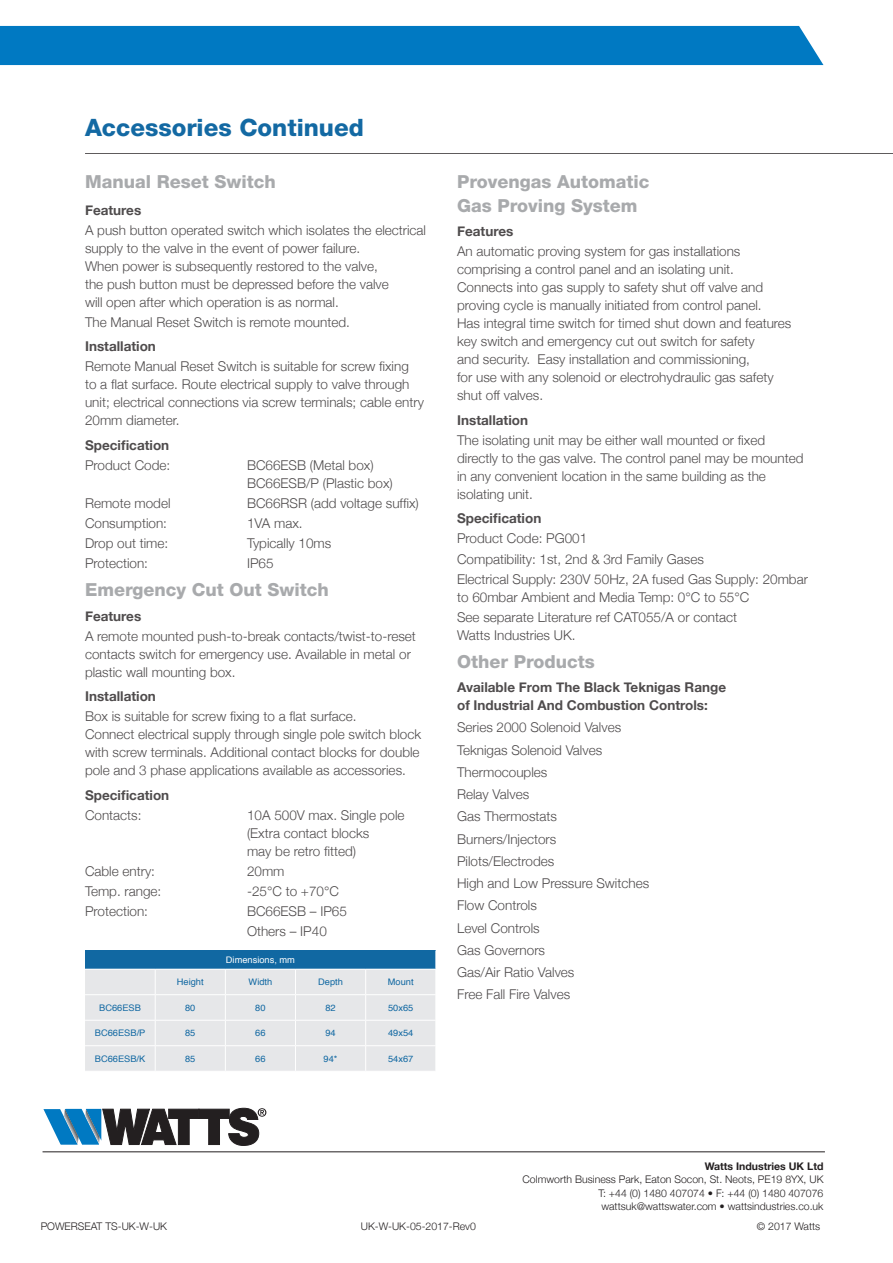
<style>
.page{position:relative;width:893px;height:1263px;background:#fff}
.page>*{position:absolute;margin:0;border:0;box-sizing:border-box;transform-origin:0 0}
.t1{font:800 24px "Helvetica Neue LT Std";color:#1369a3}
.t2{font:800 18px/24px "Helvetica Neue LT Std";color:#939598}
.t3{font:300 13.5px/18px "Helvetica Neue";color:#231f20}
.t4{font:700 13.5px/18px "Helvetica Neue";color:#231f20}
.t5{font:300 10.5px/13.5px "Helvetica Neue";color:#231f20;text-align:justify}
.t6{font:700 10.5px "Helvetica Neue";color:#231f20}
.t7{font:9px "Helvetica";color:#1168a2}
.t8{font:9px "Helvetica";color:#fff}
</style>
<div class="page">
<hr style="left:85px;top:153px;width:808px;height:1px;background:#231f20">
<svg style="left:85px;top:950px;width:351px;height:121px;background:#c6d4df"></svg>
<svg style="left:43px;top:1108px;width:223px;height:38px"></svg>
<hr style="left:43px;top:1151px;width:782px;height:1px;background:#231f20">
<div style="left:0;top:26px;width:823px;height:39px;background:#0079c2"></div>
<h1 class="t1" style="left:85px;top:113px;width:280px">Accessories Continued</h1>
<h2 class="t2" style="left:85px;top:170px;width:192px">Manual Reset Switch</h2>
<p class="t4" style="left:85px;top:200px;width:58px">Features</p>
<p class="t3" style="left:85px;top:220px;width:343px">A push button operated switch which isolates the electrical supply to the valve in the event of power failure.<br>When power is subsequently restored to the valve,<br>the push button must be depressed before the valve<br>will open after which operation is as normal.</p>
<p class="t3" style="left:85px;top:312px;width:266px">The Manual Reset Switch is remote mounted.</p>
<p class="t4" style="left:85px;top:337px;width:72px">Installation</p>
<p class="t3" style="left:85px;top:357px;width:340px">Remote Manual Reset Switch is suitable for screw fixing<br>to a flat surface. Route electrical supply to valve through unit; electrical connections via screw terminals; cable entry 20mm diameter.</p>
<p class="t4" style="left:85px;top:435px;width:86px">Specification</p>
<p class="t3" style="left:85px;top:455px;width:87px">Product Code:</p>
<p class="t3" style="left:247px;top:455px;width:147px">BC66ESB (Metal box)<br>BC66ESB/P (Plastic box)</p>
<p class="t3" style="left:85px;top:493px;width:87px">Remote model</p>
<p class="t3" style="left:247px;top:493px;width:173px">BC66RSR (add voltage suffix)</p>
<p class="t3" style="left:85px;top:514px;width:83px">Consumption:</p>
<p class="t3" style="left:247px;top:514px;width:57px">1VA max.</p>
<p class="t3" style="left:85px;top:534px;width:85px">Drop out time:</p>
<p class="t3" style="left:247px;top:534px;width:86px">Typically 10ms</p>
<p class="t3" style="left:85px;top:554px;width:65px">Protection:</p>
<p class="t3" style="left:247px;top:554px;width:28px">IP65</p>
<h2 class="t2" style="left:85px;top:578px;width:245px">Emergency Cut Out Switch</h2>
<p class="t4" style="left:85px;top:606px;width:58px">Features</p>
<p class="t3" style="left:85px;top:626px;width:332px">A remote mounted push-to-break contacts/twist-to-reset contacts switch for emergency use. Available in metal or plastic wall mounting box.</p>
<p class="t4" style="left:85px;top:687px;width:72px">Installation</p>
<p class="t3" style="left:85px;top:707px;width:338px">Box is suitable for screw fixing to a flat surface.<br>Connect electrical supply through single pole switch block with screw terminals. Additional contact blocks for double pole and 3 phase applications available as accessories.</p>
<p class="t4" style="left:85px;top:785px;width:86px">Specification</p>
<p class="t3" style="left:85px;top:805px;width:58px">Contacts:</p>
<p class="t3" style="left:247px;top:805px;width:159px">10A 500V max. Single pole (Extra contact blocks<br>may be retro fitted)</p>
<p class="t3" style="left:85px;top:861px;width:72px">Cable entry:</p>
<p class="t3" style="left:247px;top:861px;width:39px">20mm</p>
<p class="t3" style="left:85px;top:882px;width:78px">Temp. range:</p>
<p class="t3" style="left:247px;top:882px;width:93px">-25°C to +70°C</p>
<p class="t3" style="left:85px;top:902px;width:65px">Protection:</p>
<p class="t3" style="left:247px;top:901px;width:101px;line-height:20.1px">BC66ESB – IP65<br>Others – IP40</p>
<p class="t8" style="left:226px;top:953px;width:71px">Dimensions, mm</p>
<p class="t7" style="left:177px;top:975px;width:28px">Height</p>
<p class="t7" style="left:249px;top:975px;width:25px">Width</p>
<p class="t7" style="left:318px;top:975px;width:26px">Depth</p>
<p class="t7" style="left:388px;top:975px;width:27px">Mount</p>
<p class="t7" style="left:99px;top:1001px;width:43px">BC66ESB</p>
<p class="t7" style="left:185px;top:1001px;width:12px">80</p>
<p class="t7" style="left:255px;top:1001px;width:12px">80</p>
<p class="t7" style="left:325px;top:1001px;width:12px">82</p>
<p class="t7" style="left:388px;top:1001px;width:27px">50x65</p>
<p class="t7" style="left:95px;top:1026px;width:52px">BC66ESB/P</p>
<p class="t7" style="left:185px;top:1026px;width:12px">85</p>
<p class="t7" style="left:255px;top:1026px;width:12px">66</p>
<p class="t7" style="left:325px;top:1026px;width:12px">94</p>
<p class="t7" style="left:388px;top:1026px;width:27px">49x54</p>
<p class="t7" style="left:95px;top:1052px;width:52px">BC66ESB/K</p>
<p class="t7" style="left:185px;top:1052px;width:12px">85</p>
<p class="t7" style="left:255px;top:1052px;width:12px">66</p>
<p class="t7" style="left:324px;top:1052px;width:15px">94*</p>
<p class="t7" style="left:388px;top:1052px;width:27px">54x67</p>
<h2 class="t2" style="left:457px;top:169px;width:194px">Provengas Automatic<br>Gas Proving System</h2>
<p class="t4" style="left:457px;top:222px;width:58px">Features</p>
<p class="t3" style="left:457px;top:242px;width:336px">An automatic proving system for gas installations comprising a control panel and an isolating unit.<br>Connects into gas supply to safety shut off valve and proving cycle is manually initiated from control panel.<br>Has integral time switch for timed shut down and features key switch and emergency cut out switch for safety<br>and security. Easy installation and commissioning,<br>for use with any solenoid or electrohydraulic gas safety shut off valves.</p>
<p class="t4" style="left:457px;top:410px;width:72px">Installation</p>
<p class="t3" style="left:457px;top:430px;width:348px">The isolating unit may be either wall mounted or fixed directly to the gas valve. The control panel may be mounted in any convenient location in the same building as the isolating unit.</p>
<p class="t4" style="left:457px;top:509px;width:86px">Specification</p>
<p class="t3" style="left:457px;top:528px;width:352px;line-height:20.1px">Product Code: PG001<br>Compatibility: 1st, 2nd &amp; 3rd Family Gases<br>Electrical Supply: 230V 50Hz, 2A fused Gas Supply: 20mbar</p>
<p class="t3" style="left:457px;top:586px;width:294px;line-height:20.1px">to 60mbar Ambient and Media Temp: 0°C to 55°C<br>See separate Literature ref CAT055/A or contact</p>
<p class="t3" style="left:457px;top:625px;width:120px">Watts Industries UK.</p>
<h2 class="t2" style="left:457px;top:649px;width:139px">Other Products</h2>
<p class="t4" style="left:457px;top:678px;width:270px">Available From The Black Teknigas Range of Industrial And Combustion Controls:</p>
<p class="t3" style="left:457px;top:716px;width:194px;line-height:22.2px">Series 2000 Solenoid Valves<br>Teknigas Solenoid Valves<br>Thermocouples<br>Relay Valves<br>Gas Thermostats<br>Burners/Injectors<br>Pilots/Electrodes<br>High and Low Pressure Switches<br>Flow Controls<br>Level Controls<br>Gas Governors<br>Gas/Air Ratio Valves<br>Free Fall Fire Valves</p>
<p class="t6" style="left:705px;top:1156px;width:120px">Watts Industries UK Ltd</p>
<p class="t5" style="left:598px;top:1172px;width:227px;text-indent:-76px">Colmworth Business Park, Eaton Socon, St. Neots, PE19 8YX, UK T: +44 (0) 1480 407074 • F: +44 (0) 1480 407076 wattsuk@wattswater.com • wattsindustries.co.uk</p>
<p class="t5" style="left:41px;top:1218px;width:16px">Powe</p>
<p class="t5" style="left:71px;top:1218px;width:98px">rseat TS-UK-W-UK</p>
<p class="t5" style="left:361px;top:1218px;width:117px">UK-W-UK-05-2017-Rev0</p>
<p class="t5" style="left:757px;top:1218px;width:65px">© 2017 Watts</p>
</div>
